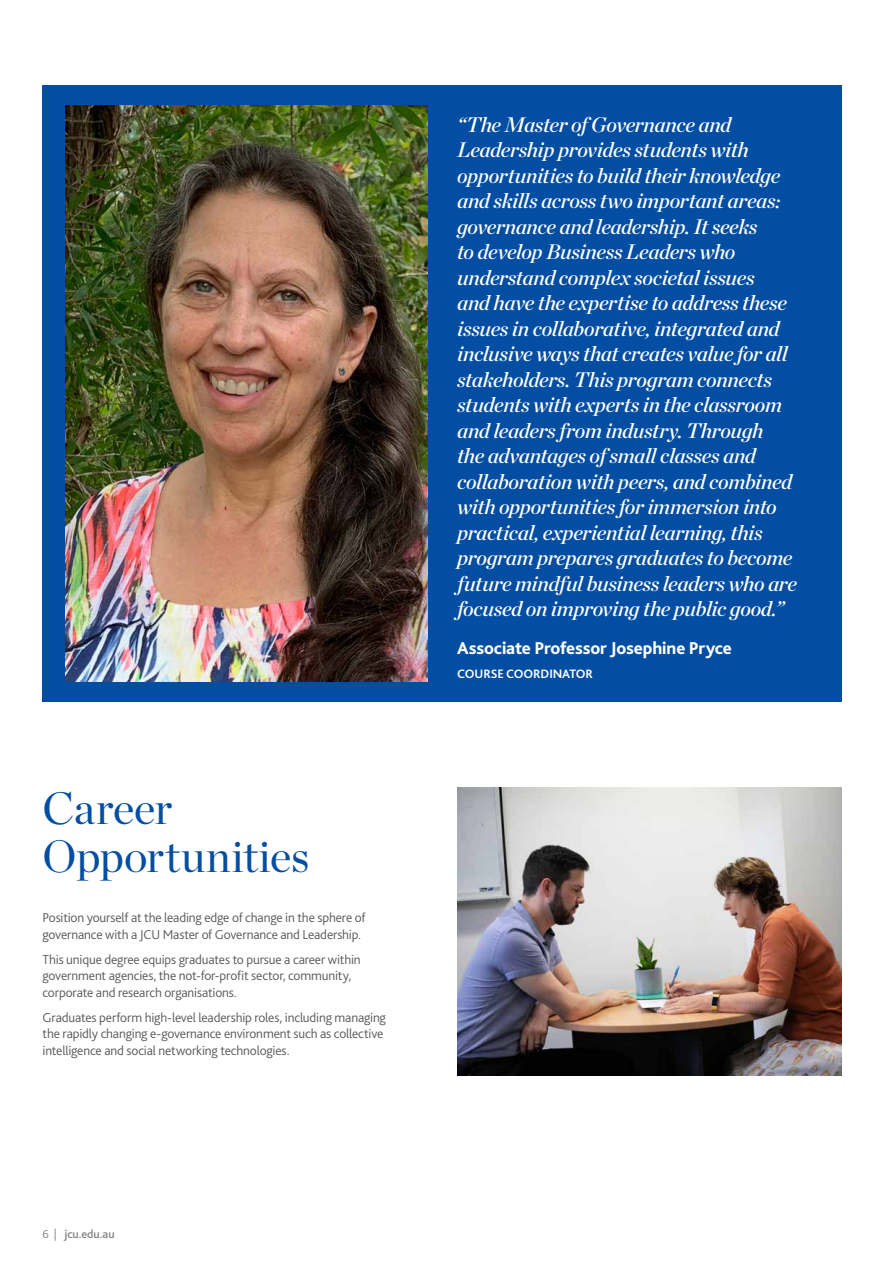
<style>
.page{position:relative;width:893px;height:1263px;background:#fff}
.page>*{position:absolute;margin:0;border:0;box-sizing:border-box;transform-origin:0 0}
.t1{font:45px/48px "Chronicle Display";letter-spacing:-.005em;color:#034ea2}
.t2{font:italic 21px/25.5px "Chronicle Display Semi";letter-spacing:-.02em;color:#fff}
.t3{font:800 18px "Bliss 2";letter-spacing:-.01em;color:#fff}
.t4{font:300 13.5px/16.5px "Bliss 2";letter-spacing:-.015em;color:#58595b}
.t5{font:700 12.75px "Bliss 2";letter-spacing:-.01em;color:#fff}
.t6{font:500 12px "Bliss 2";letter-spacing:-.005em;color:#808285}
.s1{font-weight:300}
</style>
<div class="page">
<div style="left:43px;top:85px;width:799px;height:617px;background:#034ea2"></div>
<img style="left:65px;top:106px;width:363px;height:575px">
<img style="left:457px;top:788px;width:385px;height:288px">
<h1 class="t1" style="left:43px;top:781px;width:268px">Career<br>Opportunities</h1>
<p class="t4" style="left:43px;top:909px;width:324px">Position yourself at the leading edge of change in the sphere of governance with a JCU Master of Governance and Leadership.</p>
<p class="t4" style="left:43px;top:951px;width:320px">This unique degree equips graduates to pursue a career within government agencies, the not-for-profit sector, community, corporate and research organisations.</p>
<p class="t4" style="left:43px;top:1009px;width:345px">Graduates perform high-level leadership roles, including managing the rapidly changing e-governance environment such as collective intelligence and social networking technologies.</p>
<p class="t2" style="left:457px;top:110px;width:341px">“The Master of Governance and Leadership provides students with opportunities to build their knowledge and skills across two important areas: governance and leadership. It seeks<br>to develop Business Leaders who understand complex societal issues<br>and have the expertise to address these issues in collaborative, integrated and inclusive ways that creates value for all stakeholders. This program connects students with experts in the classroom and leaders from industry. Through<br>the advantages of small classes and collaboration with peers, and combined with opportunities for immersion into practical, experiential learning, this program prepares graduates to become future mindful business leaders who are focused on improving the public good.”</p>
<p class="t3" style="left:457px;top:637px;width:276px">Associate Professor Josephine Pryce</p>
<p class="t5" style="left:457px;top:665px;width:137px">COURSE COORDINATOR</p>
<p class="t6" style="left:43px;top:1227px;width:74px"><span class="s1">6 |</span> jcu.edu.au</p>
</div>
